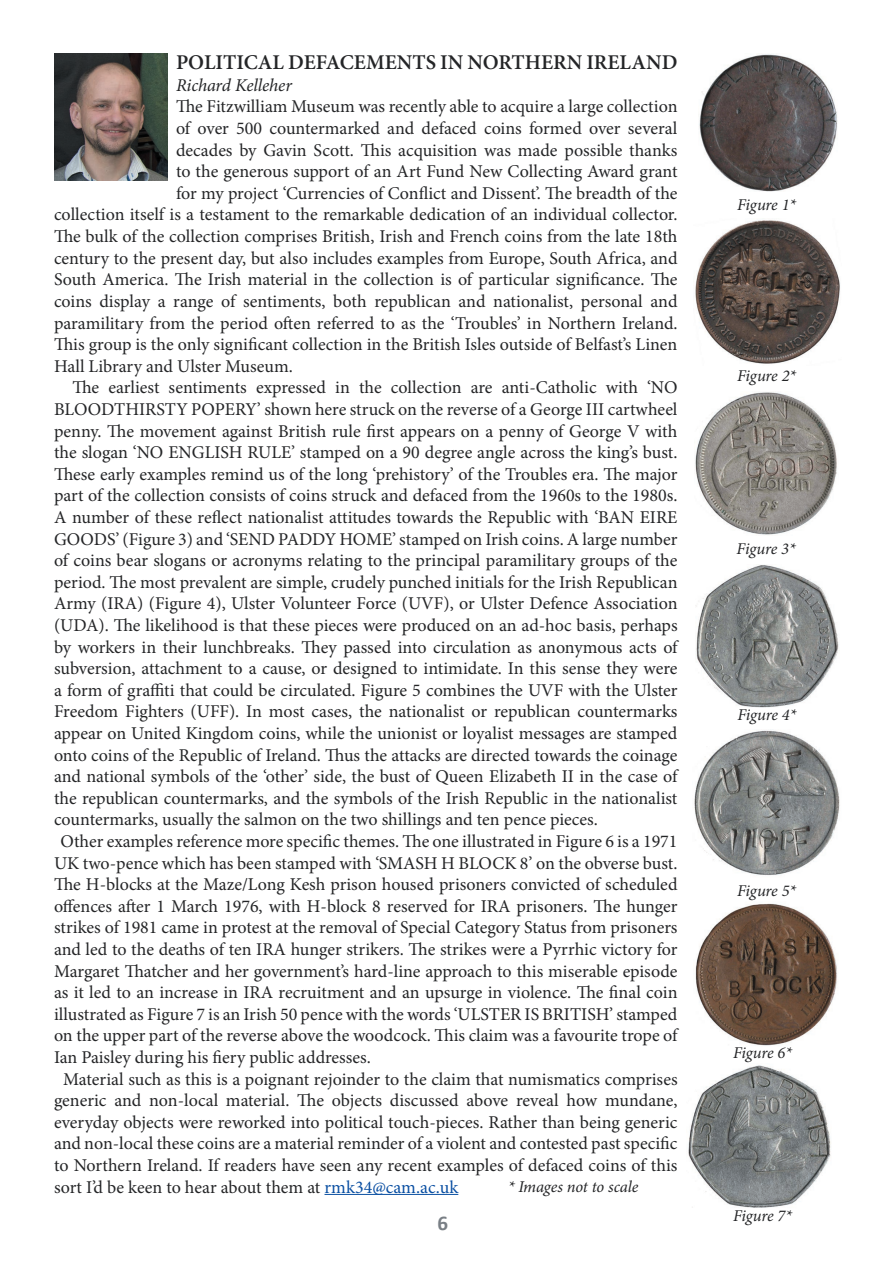
<style>
.page{position:relative;width:893px;height:1263px;background:#fff}
.page>*{position:absolute;margin:0;border:0;box-sizing:border-box;transform-origin:0 0}
.t1{font:600 21px "Minion Pro";color:#242527}
.t2{font:700 21px "Calibri";color:#797f85}
.t3{font:18px "Minion Pro";color:#242527}
.t4{font:italic 18px "Minion Pro";letter-spacing:-.01em;color:#242527}
.t5{font:italic 16.5px "Minion Pro";letter-spacing:-.01em;color:#242527}
.s1{color:#0a4fa2}
</style>
<div class="page">
<img style="left:695px;top:903px;width:142px;height:143px">
<img style="left:695px;top:220px;width:145px;height:144px">
<img style="left:699px;top:54px;width:139px;height:137px">
<hr style="left:324px;top:1194px;width:134px;height:1px;background:#0a4fa2">
<img style="left:695px;top:392px;width:142px;height:143px">
<img style="left:696px;top:565px;width:143px;height:142px">
<img style="left:694px;top:730px;width:146px;height:145px">
<img style="left:688px;top:1065px;width:143px;height:143px">
<img style="left:54px;top:54px;width:114px;height:127px">
<p class="t1" style="left:176px;top:48px;width:503px">POLITICAL DEFACEMENTS IN NORTHERN IRELAND</p>
<p class="t4" style="left:176px;top:73px;width:117px">Richard Kelleher</p>
<p class="t3" style="left:176px;top:95px;width:503px">The Fitzwilliam Museum was recently able to acquire a large collection</p>
<p class="t3" style="left:176px;top:116px;width:503px">of over 500 countermarked and defaced coins formed over several</p>
<p class="t3" style="left:176px;top:138px;width:503px">decades by Gavin Scott. This acquisition was made possible thanks</p>
<p class="t3" style="left:176px;top:159px;width:503px">to the generous support of an Art Fund New Collecting Award grant</p>
<p class="t3" style="left:176px;top:181px;width:503px">for my project ‘Currencies of Conflict and Dissent’. The breadth of the</p>
<p class="t3" style="left:54px;top:203px;width:625px">collection itself is a testament to the remarkable dedication of an individual collector.</p>
<p class="t3" style="left:54px;top:224px;width:625px">The bulk of the collection comprises British, Irish and French coins from the late 18th</p>
<p class="t3" style="left:54px;top:246px;width:625px">century to the present day, but also includes examples from Europe, South Africa, and</p>
<p class="t3" style="left:54px;top:267px;width:625px">South America. The Irish material in the collection is of particular significance. The</p>
<p class="t3" style="left:54px;top:289px;width:625px">coins display a range of sentiments, both republican and nationalist, personal and</p>
<p class="t3" style="left:54px;top:311px;width:625px">paramilitary from the period often referred to as the ‘Troubles’ in Northern Ireland.</p>
<p class="t3" style="left:54px;top:332px;width:625px">This group is the only significant collection in the British Isles outside of Belfast’s Linen</p>
<p class="t3" style="left:54px;top:354px;width:240px">Hall Library and Ulster Museum.</p>
<p class="t3" style="left:72px;top:375px;width:607px">The earliest sentiments expressed in the collection are anti-Catholic with ‘NO</p>
<p class="t3" style="left:54px;top:397px;width:625px">BLOODTHIRSTY POPERY’ shown here struck on the reverse of a George III cartwheel</p>
<p class="t3" style="left:54px;top:419px;width:625px">penny. The movement against British rule first appears on a penny of George V with</p>
<p class="t3" style="left:54px;top:440px;width:625px">the slogan ‘NO ENGLISH RULE’ stamped on a 90 degree angle across the king’s bust.</p>
<p class="t3" style="left:54px;top:462px;width:625px">These early examples remind us of the long ‘prehistory’ of the Troubles era. The major</p>
<p class="t3" style="left:54px;top:483px;width:625px">part of the collection consists of coins struck and defaced from the 1960s to the 1980s.</p>
<p class="t3" style="left:54px;top:505px;width:625px">A number of these reflect nationalist attitudes towards the Republic with ‘BAN EIRE</p>
<p class="t3" style="left:54px;top:527px;width:625px">GOODS’ (Figure 3) and ‘SEND PADDY HOME’ stamped on Irish coins. A large number</p>
<p class="t3" style="left:54px;top:548px;width:625px">of coins bear slogans or acronyms relating to the principal paramilitary groups of the</p>
<p class="t3" style="left:54px;top:570px;width:625px">period. The most prevalent are simple, crudely punched initials for the Irish Republican</p>
<p class="t3" style="left:54px;top:591px;width:625px">Army (IRA) (Figure 4), Ulster Volunteer Force (UVF), or Ulster Defence Association</p>
<p class="t3" style="left:54px;top:613px;width:625px">(UDA). The likelihood is that these pieces were produced on an ad-hoc basis, perhaps</p>
<p class="t3" style="left:54px;top:635px;width:625px">by workers in their lunchbreaks. They passed into circulation as anonymous acts of</p>
<p class="t3" style="left:54px;top:656px;width:625px">subversion, attachment to a cause, or designed to intimidate. In this sense they were</p>
<p class="t3" style="left:54px;top:678px;width:625px">a form of graffiti that could be circulated. Figure 5 combines the UVF with the Ulster</p>
<p class="t3" style="left:54px;top:699px;width:625px">Freedom Fighters (UFF). In most cases, the nationalist or republican countermarks</p>
<p class="t3" style="left:54px;top:721px;width:625px">appear on United Kingdom coins, while the unionist or loyalist messages are stamped</p>
<p class="t3" style="left:54px;top:743px;width:625px">onto coins of the Republic of Ireland. Thus the attacks are directed towards the coinage</p>
<p class="t3" style="left:54px;top:764px;width:625px">and national symbols of the ‘other’ side, the bust of Queen Elizabeth II in the case of</p>
<p class="t3" style="left:54px;top:786px;width:625px">the republican countermarks, and the symbols of the Irish Republic in the nationalist</p>
<p class="t3" style="left:54px;top:807px;width:545px">countermarks, usually the salmon on the two shillings and ten pence pieces.</p>
<p class="t3" style="left:60px;top:829px;width:619px">Other examples reference more specific themes. The one illustrated in Figure 6 is a 1971</p>
<p class="t3" style="left:54px;top:851px;width:625px">UK two-pence which has been stamped with ‘SMASH H BLOCK 8’ on the obverse bust.</p>
<p class="t3" style="left:54px;top:872px;width:625px">The H-blocks at the Maze/Long Kesh prison housed prisoners convicted of scheduled</p>
<p class="t3" style="left:54px;top:894px;width:625px">offences after 1 March 1976, with H-block 8 reserved for IRA prisoners. The hunger</p>
<p class="t3" style="left:54px;top:915px;width:625px">strikes of 1981 came in protest at the removal of Special Category Status from prisoners</p>
<p class="t3" style="left:54px;top:937px;width:625px">and led to the deaths of ten IRA hunger strikers. The strikes were a Pyrrhic victory for</p>
<p class="t3" style="left:54px;top:959px;width:625px">Margaret Thatcher and her government’s hard-line approach to this miserable episode</p>
<p class="t3" style="left:54px;top:980px;width:625px">as it led to an increase in IRA recruitment and an upsurge in violence. The final coin</p>
<p class="t3" style="left:54px;top:1002px;width:625px">illustrated as Figure 7 is an Irish 50 pence with the words ‘ULSTER IS BRITISH’ stamped</p>
<p class="t3" style="left:54px;top:1023px;width:625px">on the upper part of the reverse above the woodcock. This claim was a favourite trope of</p>
<p class="t3" style="left:54px;top:1045px;width:318px">Ian Paisley during his fiery public addresses.</p>
<p class="t3" style="left:63px;top:1067px;width:616px">Material such as this is a poignant rejoinder to the claim that numismatics comprises</p>
<p class="t3" style="left:54px;top:1088px;width:625px">generic and non-local material. The objects discussed above reveal how mundane,</p>
<p class="t3" style="left:54px;top:1110px;width:625px">everyday objects were reworked into political touch-pieces. Rather than being generic</p>
<p class="t3" style="left:54px;top:1131px;width:625px">and non-local these coins are a material reminder of a violent and contested past specific</p>
<p class="t3" style="left:54px;top:1153px;width:625px">to Northern Ireland. If readers have seen any recent examples of defaced coins of this</p>
<p class="t3" style="left:54px;top:1175px;width:406px">sort I’d be keen to hear about them at <span class="s1">rmk34@cam.ac.uk</span></p>
<p class="t5" style="left:508px;top:1175px;width:132px">* Images not to scale</p>
<p class="t2" style="left:437px;top:1209px;width:12px">6</p>
<p class="t5" style="left:737px;top:193px;width:60px">Figure 1*</p>
<p class="t5" style="left:737px;top:364px;width:60px">Figure 2*</p>
<p class="t5" style="left:737px;top:537px;width:60px">Figure 3*</p>
<p class="t5" style="left:737px;top:703px;width:60px">Figure 4*</p>
<p class="t5" style="left:737px;top:879px;width:60px">Figure 5*</p>
<p class="t5" style="left:733px;top:1042px;width:60px">Figure 6*</p>
<p class="t5" style="left:733px;top:1204px;width:60px">Figure 7*</p>
</div>
